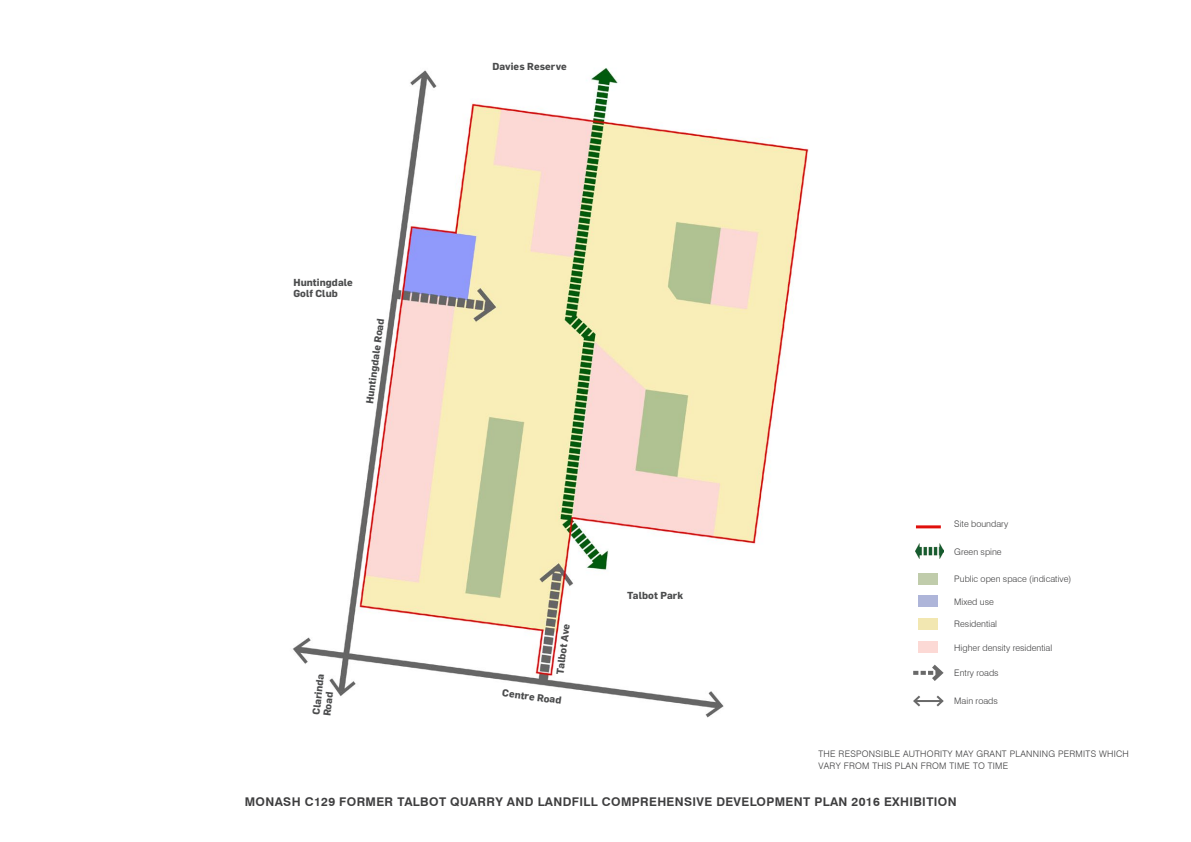
<style>
.page{position:relative;width:1191px;height:842px;background:#fff}
.page>*{position:absolute;margin:0;border:0;box-sizing:border-box;transform-origin:0 0}
.Plan_Legend{font:700 12px "Swiss 721 BT";letter-spacing:.03em;color:#3e3e3f}
.BODY_TEXT_NOTES{font:700 10px/11px "Flama";letter-spacing:.01em;color:#4b4c4d}
.Plan_Legend-2{font:300 9px "Swiss 721 BT";color:#3e3e3f}
.Plan_Legend-3{font:300 9px/12px "Swiss 721 BT";letter-spacing:.03em;color:#3e3e3f}
</style>
<div class="page">
<img style="left:293px;top:68px;width:516px;height:650px">
<hr style="left:916px;top:525px;width:24px;height:3px;background:#e00f0b">
<img style="left:915px;top:543px;width:29px;height:15px">
<div style="left:918px;top:573px;width:20px;height:11px;background:#c0ccab"></div>
<div style="left:918px;top:595px;width:20px;height:12px;background:#aeb5d9"></div>
<div style="left:918px;top:618px;width:20px;height:12px;background:#f2e7b1"></div>
<div style="left:918px;top:641px;width:20px;height:12px;background:#fcd9d5"></div>
<svg style="left:913px;top:664px;width:31px;height:17px"></svg>
<hr style="left:914px;top:700px;width:28px;height:2px;background:#696969">
<svg style="left:913px;top:695px;width:7px;height:12px"></svg>
<svg style="left:936px;top:695px;width:8px;height:12px"></svg>
<p class="BODY_TEXT_NOTES" style="left:293px;top:277px;width:61px">Huntingdale<br>Golf Club</p>
<p class="BODY_TEXT_NOTES" style="left:363px;top:403px;width:88px;rotate:-82deg">Huntingdale Road</p>
<p class="BODY_TEXT_NOTES" style="left:310px;top:714px;width:43px;rotate:-84deg">Clarinda<br>Road</p>
<p class="BODY_TEXT_NOTES" style="left:492px;top:60px;width:76px">Davies Reserve</p>
<p class="BODY_TEXT_NOTES" style="left:554px;top:673px;width:52px;rotate:-82deg">Talbot Ave</p>
<p class="BODY_TEXT_NOTES" style="left:503px;top:686px;width:61px;rotate:8deg">Centre Road</p>
<p class="BODY_TEXT_NOTES" style="left:627px;top:590px;width:57px">Talbot Park</p>
<p class="Plan_Legend-2" style="left:954px;top:519px;width:55px">Site boundary</p>
<p class="Plan_Legend-2" style="left:954px;top:546px;width:49px">Green spine</p>
<p class="Plan_Legend-2" style="left:954px;top:573px;width:119px">Public open space (indicative)</p>
<p class="Plan_Legend-2" style="left:954px;top:596px;width:41px">Mixed use</p>
<p class="Plan_Legend-2" style="left:954px;top:619px;width:44px">Residential</p>
<p class="Plan_Legend-2" style="left:954px;top:642px;width:99px">Higher density residential</p>
<p class="Plan_Legend-2" style="left:954px;top:668px;width:46px">Entry roads</p>
<p class="Plan_Legend-2" style="left:954px;top:696px;width:45px">Main roads</p>
<p class="Plan_Legend-3" style="left:818px;top:747px;width:312px">THE RESPONSIBLE AUTHORITY MAY GRANT PLANNING PERMITS WHICH<br>VARY FROM THIS PLAN FROM TIME TO TIME</p>
<p class="Plan_Legend" style="left:245px;top:795px;width:713px">MONASH C129 FORMER TALBOT QUARRY AND LANDFILL COMPREHENSIVE DEVELOPMENT PLAN 2016 EXHIBITION</p>
</div>
